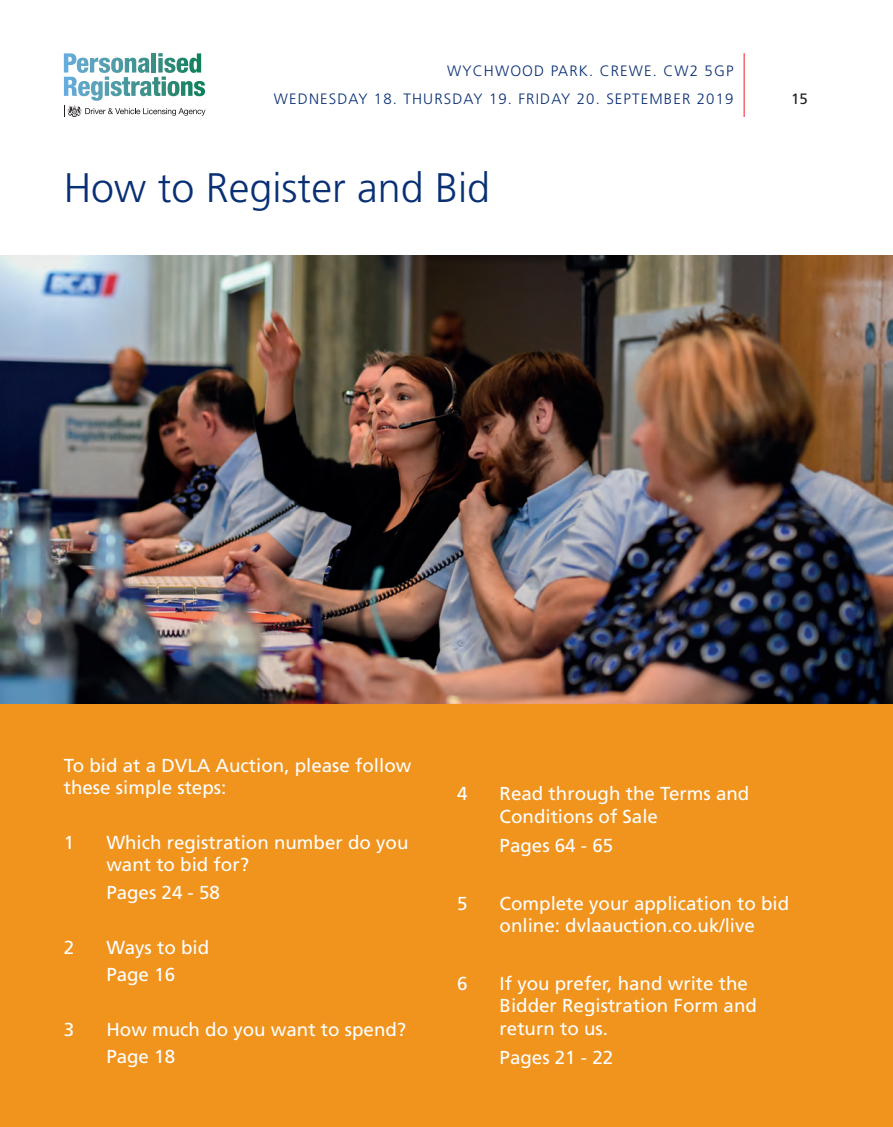
<style>
.page{position:relative;width:893px;height:1127px;background:#fff}
.page>*{position:absolute;margin:0;border:0;box-sizing:border-box;transform-origin:0 0}
.t1{font:300 41.25px "Frutiger";color:#092f74}
.t2{font:18.75px/22.5px "Frutiger";color:#fff}
.t3{font:300 15px/28.7px "Frutiger";letter-spacing:.075em;color:#092f74;text-align:right}
.t4{font:15px "Frutiger";color:#231f20}
</style>
<div class="page">
<hr style="left:744px;top:53px;width:1px;height:64px;background:#ee1d23">
<svg style="left:64px;top:53px;width:141px;height:64px"></svg>
<div style="left:0;top:704px;width:893px;height:423px;background:#f0941e"></div>
<img style="left:0;top:255px;width:893px;height:449px">
<p class="t3" style="left:274px;top:56px;width:461px">WYCHWOOD PARK. CREWE. CW2 5GP<br>WEDNESDAY 18. THURSDAY 19. FRIDAY 20. SEPTEMBER 2019</p>
<h1 class="t1" style="left:64px;top:165px;width:428px">How to Register and Bid</h1>
<p class="t4" style="left:791px;top:90px;width:18px">15</p>
<p class="t2" style="left:64px;top:754px;width:349px">To bid at a DVLA Auction, please follow these simple steps:</p>
<p class="t2" style="left:64px;top:831px;width:12px">1</p>
<p class="t2" style="left:106px;top:831px;width:304px">Which registration number do you want to bid for?</p>
<p class="t2" style="left:106px;top:881px;width:115px">Pages 24 - 58</p>
<p class="t2" style="left:64px;top:936px;width:12px">2</p>
<p class="t2" style="left:106px;top:933px;width:104px;line-height:27.5px">Ways to bid<br>Page 16</p>
<p class="t2" style="left:64px;top:1018px;width:12px">3</p>
<p class="t2" style="left:106px;top:1015px;width:301px;line-height:27.5px">How much do you want to spend?<br>Page 18</p>
<p class="t2" style="left:457px;top:782px;width:12px">4</p>
<p class="t2" style="left:500px;top:782px;width:251px">Read through the Terms and<br>Conditions of Sale</p>
<p class="t2" style="left:500px;top:834px;width:115px">Pages 64 - 65</p>
<p class="t2" style="left:457px;top:892px;width:12px">5</p>
<p class="t2" style="left:500px;top:892px;width:291px">Complete your application to bid online: dvlaauction.co.uk/live</p>
<p class="t2" style="left:457px;top:972px;width:12px">6</p>
<p class="t2" style="left:500px;top:972px;width:259px">If you prefer, hand write the<br>Bidder Registration Form and return to us.</p>
<p class="t2" style="left:500px;top:1046px;width:115px">Pages 21 - 22</p>
</div>
